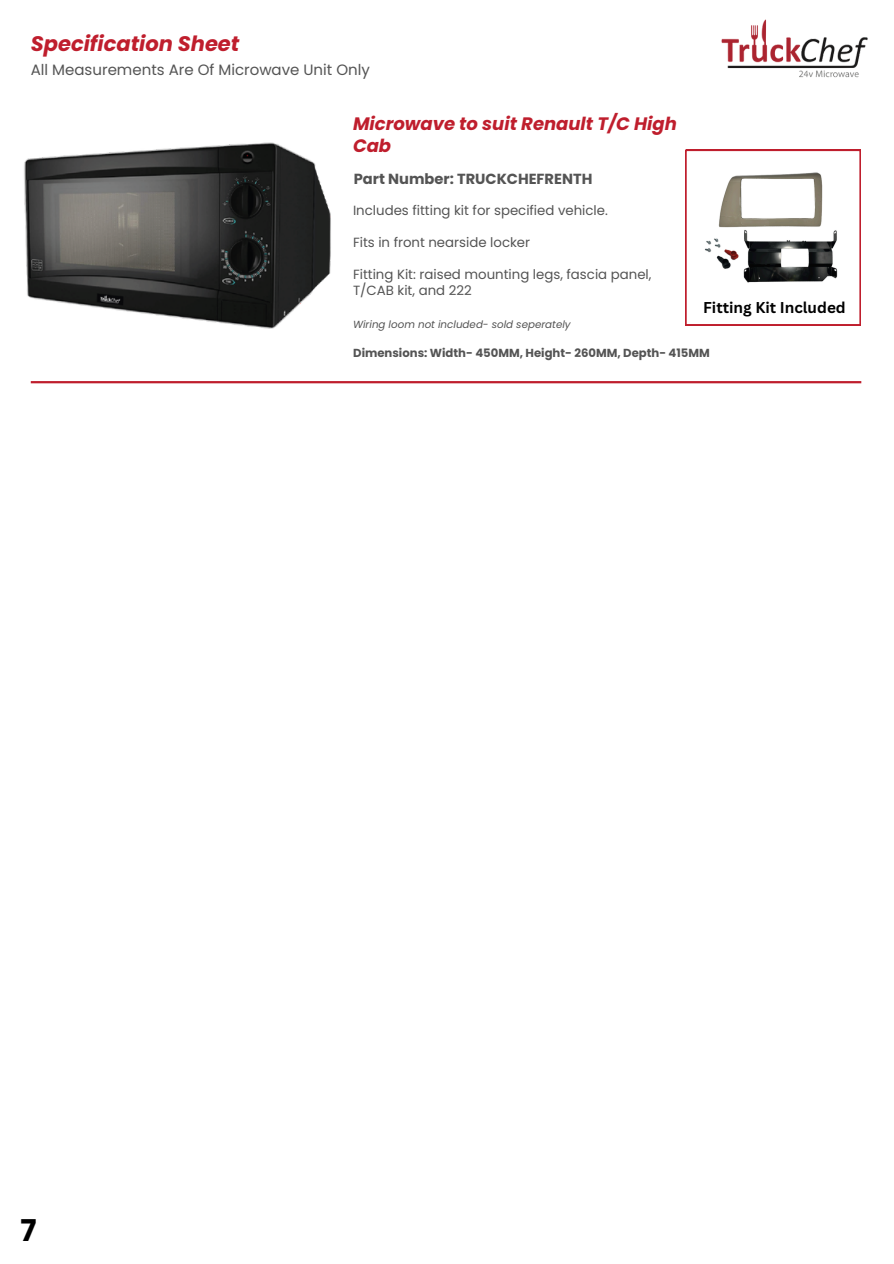
<style>
.page{position:relative;width:894px;height:1264px;background:#fff}
.page>*{position:absolute;margin:0;border:0;box-sizing:border-box;transform-origin:0 0}
.t1{font:700 30px "Poppins";color:#000}
.t2{font:italic 700 21px "Poppins";color:#bf1e2d}
.t3{font:italic 700 18px/22.5px "Poppins";color:#bf1e2d}
.t4{font:700 15.3px "Canva Sans";color:#000}
.t5{font:15px "Poppins";color:#545454}
.t6{font:700 14.7px "Poppins";color:#545454}
.t7{font:13.35px/15.9px "Poppins";color:#545454}
.t8{font:700 11.7px "Poppins";color:#545454}
.t9{font:italic 10.35px "Poppins";color:#545454}
</style>
<div class="page">
<img style="left:721px;top:19px;width:147px;height:59px">
<img style="left:24px;top:142px;width:311px;height:242px">
<hr style="left:31px;top:381px;width:830px;height:2px;background:#bf1e2d">
<svg style="left:685px;top:150px;width:174px;height:175px"></svg>
<div style="left:689px;top:159px;width:167px;height:139px;background:#fff"></div>
<img style="left:695px;top:154px;width:156px;height:129px">
<h2 class="t2" style="left:31px;top:29px;width:210px">Specification Sheet</h2>
<h3 class="t5" style="left:31px;top:59px;width:340px">All Measurements Are Of Microwave Unit Only</h3>
<p class="t3" style="left:353px;top:112px;width:325px">Microwave to suit Renault T/C High<br>Cab</p>
<p class="t6" style="left:353px;top:169px;width:240px">Part Number: TRUCKCHEFRENTH</p>
<h3 class="t7" style="left:353px;top:202px;width:256px">Includes fitting kit for specified vehicle.</h3>
<h5 class="t7" style="left:353px;top:234px;width:178px">Fits in front nearside locker</h5>
<h5 class="t7" style="left:353px;top:266px;width:300px">Fitting Kit: raised mounting legs, fascia panel,<br>T/CAB kit, and 222</h5>
<h5 class="t9" style="left:353px;top:317px;width:219px">Wiring loom not included- sold seperately</h5>
<h4 class="t4" style="left:703px;top:297px;width:144px">Fitting Kit Included</h4>
<h6 class="t8" style="left:353px;top:344px;width:358px">Dimensions: Width- 450MM, Height- 260MM, Depth- 415MM</h6>
<p class="t1" style="left:21px;top:1209px;width:18px">7</p>
</div>
